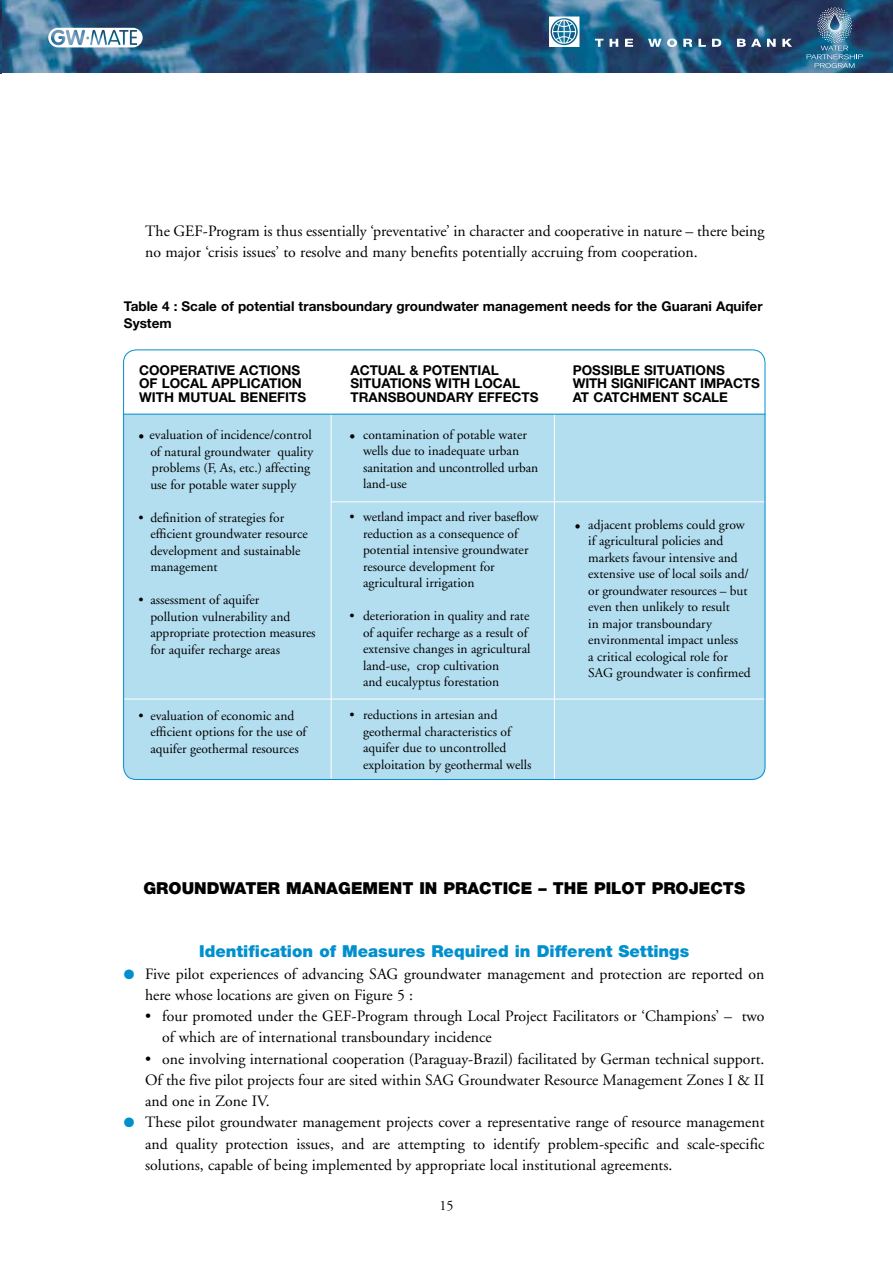
<style>
.page{position:relative;width:893px;height:1263px;background:#fff}
.page>*{position:absolute;margin:0;border:0;box-sizing:border-box;transform-origin:0 0}
.t1{font:900 16.5px "Helvetica Neue";color:#0090ce}
.t2{font:900 16.5px "Helvetica Neue";color:#000}
.t3{font:15.75px/21.3px "Adobe Garamond";color:#000}
.t4{font:14.25px "Adobe Garamond";color:#000}
.t5{font:13.5px/16.5px "Adobe Garamond";color:#000}
.t6{font:700 13.5px/13.5px "Helvetica Neue";color:#000}
.s1{font-family:"Garamond Premr Pro"}
.s2{color:#0090ce}
</style>
<div class="page">
<div style="left:124px;top:370px;width:641px;height:410px;background:#b3def0;border-radius:13px"></div>
<div style="left:110px;top:348px;width:660px;height:65px;background:#fff"></div>
<hr style="left:117px;top:699px;width:649px;height:1px;background:#fff">
<hr style="left:331px;top:501px;width:435px;height:1px;background:#fff">
<img style="left:1px;top:0;width:892px;height:73px">
<svg style="left:549px;top:17px;width:30px;height:30px"></svg>
<svg style="left:595px;top:39px;width:8px;height:8px"></svg>
<svg style="left:610px;top:13px;width:96px;height:34px;background:#3a6d91"></svg>
<svg style="left:712px;top:35px;width:64px;height:12px"></svg>
<svg style="left:782px;top:35px;width:10px;height:12px"></svg>
<svg style="left:48px;top:28px;width:95px;height:19px"></svg>
<svg style="left:807px;top:7px;width:56px;height:61px;background:#437192"></svg>
<hr style="left:0;top:0;width:1px;height:73px;background:#0090ce">
<hr style="left:331px;top:407px;width:1px;height:448px;background:#fff">
<hr style="left:554px;top:360px;width:1px;height:448px;background:#fff">
<hr style="left:123px;top:414px;width:642px;height:1px;background:#0090ce">
<p class="t3" style="left:145px;top:220px;width:621px">The GEF-Program is thus essentially ‘preventative’ in character and cooperative in nature – there being no major ‘crisis issues’ to resolve and many benefits potentially accruing from cooperation.</p>
<p class="t6" style="left:124px;top:298px;width:640px;line-height:16.5px">Table 4 : Scale of potential transboundary groundwater management needs for the Guarani Aquifer<br>System</p>
<p class="t6" style="left:139px;top:363px;width:163px;text-align:justify">COOPERATIVE ACTIONS OF LOCAL APPLICATION WITH MUTUAL BENE</p>
<p class="t6" style="left:277px;top:390px;width:30px">FITS</p>
<p class="t5" style="left:150px;top:427px;width:164px;text-indent:-12px"><span class="s1">•</span> evaluation of incidence/control of natural groundwater quality problems (F, As, etc.) affecting use for potable water supply</p>
<p class="t5" style="left:150px;top:510px;width:159px;text-indent:-12px">• definition of strategies for efficient groundwater resource development and sustainable management</p>
<p class="t5" style="left:150px;top:592px;width:167px;text-indent:-12px">• assessment of aquifer<br>pollution vulnerability and appropriate protection measures for aquifer recharge areas</p>
<p class="t5" style="left:150px;top:708px;width:158px;text-indent:-12px">• evaluation of economic and efficient options for the use of aquifer geothermal resources</p>
<p class="t6" style="left:350px;top:363px;width:170px">ACTUAL &amp; POTENTIAL<br>SITUATIONS WITH LOCAL<br>TRANSBOUND</p>
<p class="t6" style="left:446px;top:390px;width:94px">ARY EFFECTS</p>
<p class="t5" style="left:363px;top:426px;width:177px;text-indent:-14px"><span class="s1">• c</span>ontamination of potable water wells due to inadequate urban sanitation and uncontrolled urban land-use</p>
<p class="t5" style="left:363px;top:509px;width:177px;text-indent:-14px">• wetland impact and river baseflow reduction as a consequence of potential intensive groundwater resource development for agricultural irrigation</p>
<p class="t5" style="left:363px;top:608px;width:169px;text-indent:-14px">• deterioration in quality and rate of aquifer recharge as a result of extensive changes in agricultural land-use, crop cultivation<br>and eucalyptus forestation</p>
<p class="t5" style="left:363px;top:707px;width:170px;text-indent:-14px">• reductions in artesian and geothermal characteristics of aquifer due to uncontrolled exploitation by geothermal wells</p>
<p class="t6" style="left:573px;top:363px;width:189px">POSSIBLE SITUATIONS<br>WITH SIGNI FICANT IM PACTS<br>AT CATCHMEN</p>
<p class="t6" style="left:671px;top:390px;width:50px">T SCALE</p>
<p class="t5" style="left:588px;top:516px;width:164px;text-indent:-14px"><span class="s1">•</span> adjacent problems could grow if agricultural policies and markets favour intensive and extensive use of local soils and/ or groundwater resources – but even then unlikely to result<br>in major transboundary environmental impact unless<br>a critical ecological role for<br>SAG groundwater is confirmed</p>
<p class="t2" style="left:143px;top:878px;width:603px">GROUNDWATER MANAGEMENT IN PRACTICE – THE PILOT PROJECTS</p>
<p class="t1" style="left:199px;top:942px;width:491px">Identification of Measures Required in Different Settings</p>
<p class="t3" style="left:145px;top:963px;width:621px;text-indent:-21px"><span class="s2">●</span> Five pilot experiences of advancing SAG groundwater management and protection are reported on here whose locations are given on Figure 5 :</p>
<p class="t3" style="left:162px;top:1006px;width:604px;text-indent:-17px">• four promoted under the GEF-Program through Local Project Facilitators or ‘Champions’ – two of which are of international transboundary incidence</p>
<p class="t3" style="left:145px;top:1048px;width:621px;text-align:justify">• one involving international cooperation (Paraguay-Brazil) facilitated by German technical support.<br>Of the five pilot projects four are sited within SAG Groundwater Resource Management Zones I &amp; II and one in Zone IV.</p>
<p class="t3" style="left:145px;top:1112px;width:621px;text-align:justify;text-indent:-21px"><span class="s2">●</span> These pilot groundwater management projects cover a representative range of resource management and quality protection issues, and are attempting to identify problem-specific and scale-specific solutions, capable of being implemented by appropriate local institutional agreements.</p>
<p class="t4" style="left:439px;top:1197px;width:16px">15</p>
</div>
